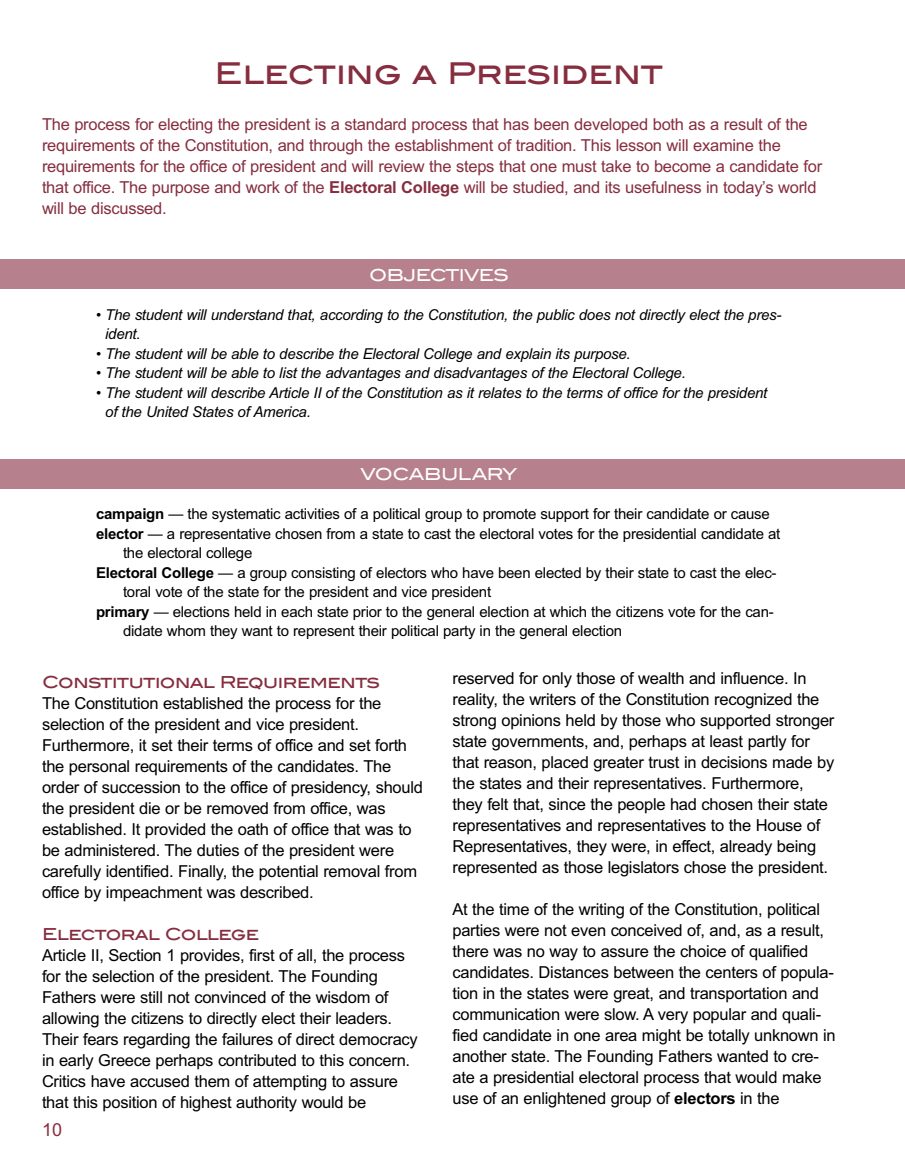
<style>
.page{position:relative;width:905px;height:1175px;background:#fff}
.page>*{position:absolute;margin:0;border:0;box-sizing:border-box;transform-origin:0 0}
.t1{font:30px "Blair Md ITCTT Medium";color:#862e3f}
.t2{font:18px "Arial";color:#862e3f}
.t3{font:16.5px/21px "Arial";letter-spacing:-.015em;color:#000}
.t4{font:16.5px/21px "Arial";letter-spacing:-.015em;color:#862e3f}
.t5{font:16.5px "Blair Md ITCTT Medium";letter-spacing:-.035em;color:#862e3f}
.t6{font:16.5px "Blair Md ITCTT Medium";letter-spacing:-.035em;color:#fff}
.t7{font:15px "Arial";letter-spacing:-.015em;color:#000}
.t8{font:italic 15px/19.5px "Arial";letter-spacing:-.015em;color:#000}
.s1{font-weight:700}
</style>
<div class="page">
<div style="left:0;top:459px;width:904px;height:29px;background:#b6818c"></div>
<div style="left:0;top:260px;width:904px;height:28px;background:#b6818c"></div>
<h1 class="t1" style="left:215px;top:55px;width:450px">Electing a President</h1>
<p class="t4" style="left:42px;top:113px;width:781px">The process for electing the president is a standard process that has been developed both as a result of the requirements of the Constitution, and through the establishment of tradition. This lesson will examine the requirements for the office of president and will review the steps that one must take to become a candidate for that office. The purpose and work of the <span class="s1">Electoral College</span> will be studied, and its usefulness in today’s world will be discussed.</p>
<p class="t6" style="left:369px;top:265px;width:141px">OBJECTIVES</p>
<p class="t8" style="left:105px;top:305px;width:677px;text-indent:-9px">• The student will understand that, according to the Constitution, the public does not directly elect the pres&shy;ident.</p>
<p class="t8" style="left:96px;top:344px;width:536px">• The student will be able to describe the Electoral College and explain its purpose.</p>
<p class="t8" style="left:96px;top:363px;width:591px">• The student will be able to list the advantages and disadvantages of the Electoral College.</p>
<p class="t8" style="left:105px;top:383px;width:663px;text-indent:-9px">• The student will describe Article II of the Constitution as it relates to the terms of office for the president of the United States of America.</p>
<p class="t6" style="left:360px;top:464px;width:158px">VOCABULARY</p>
<p class="t7" style="left:96px;top:505px;width:675px"><span class="s1">campaign</span> — the systematic activities of a political group to promote support for their candidate or cause</p>
<p class="t7" style="left:96px;top:525px;width:686px"><span class="s1">elector</span> — a representative chosen from a state to cast the electoral votes for the presidential candidate at</p>
<p class="t7" style="left:123px;top:544px;width:131px">the electoral college</p>
<p class="t7" style="left:96px;top:564px;width:682px"><span class="s1">Electoral College</span> — a group consisting of electors who have been elected by their state to cast the elec-</p>
<p class="t7" style="left:123px;top:583px;width:369px">toral vote of the state for the president and vice president</p>
<p class="t7" style="left:96px;top:603px;width:679px"><span class="s1">primary</span> — elections held in each state prior to the general election at which the citizens vote for the can-</p>
<p class="t7" style="left:123px;top:622px;width:500px">didate whom they want to represent their political party in the general election</p>
<p class="t5" style="left:42px;top:671px;width:339px">Constitutional Requirements</p>
<p class="t3" style="left:42px;top:692px;width:382px">The Constitution established the process for the selection of the president and vice president.<br>Furthermore, it set their terms of office and set forth the personal requirements of the candidates. The order of succession to the office of presidency, should the president die or be removed from office, was established. It provided the oath of office that was to be administered. The duties of the president were carefully identified. Finally, the potential removal from office by impeachment was described.</p>
<p class="t5" style="left:42px;top:923px;width:219px">Electoral College</p>
<p class="t3" style="left:42px;top:944px;width:377px">Article II, Section 1 provides, first of all, the process for the selection of the president. The Founding Fathers were still not convinced of the wisdom of allowing the citizens to directly elect their leaders.<br>Their fears regarding the failures of direct democracy in early Greece perhaps contributed to this concern.<br>Critics have accused them of attempting to assure that this position of highest authority would be</p>
<p class="t2" style="left:42px;top:1118px;width:22px">10</p>
<p class="t3" style="left:452px;top:667px;width:383px">reserved for only those of wealth and influence. In reality, the writers of the Constitution recognized the strong opinions held by those who supported stronger state governments, and, perhaps at least partly for that reason, placed greater trust in decisions made by the states and their representatives. Furthermore, they felt that, since the people had chosen their state representatives and representatives to the House of Representatives, they were, in effect, already being represented as those legislators chose the president.</p>
<p class="t3" style="left:452px;top:898px;width:385px">At the time of the writing of the Constitution, political parties were not even conceived of, and, as a result, there was no way to assure the choice of qualified candidates. Distances between the centers of popula&shy;tion in the states were great, and transportation and communication were slow. A very popular and quali&shy;fied candidate in one area might be totally unknown in another state. The Founding Fathers wanted to cre&shy;ate a presidential electoral process that would make use of an enlightened group of <span class="s1">electors</span> in the</p>
</div>
